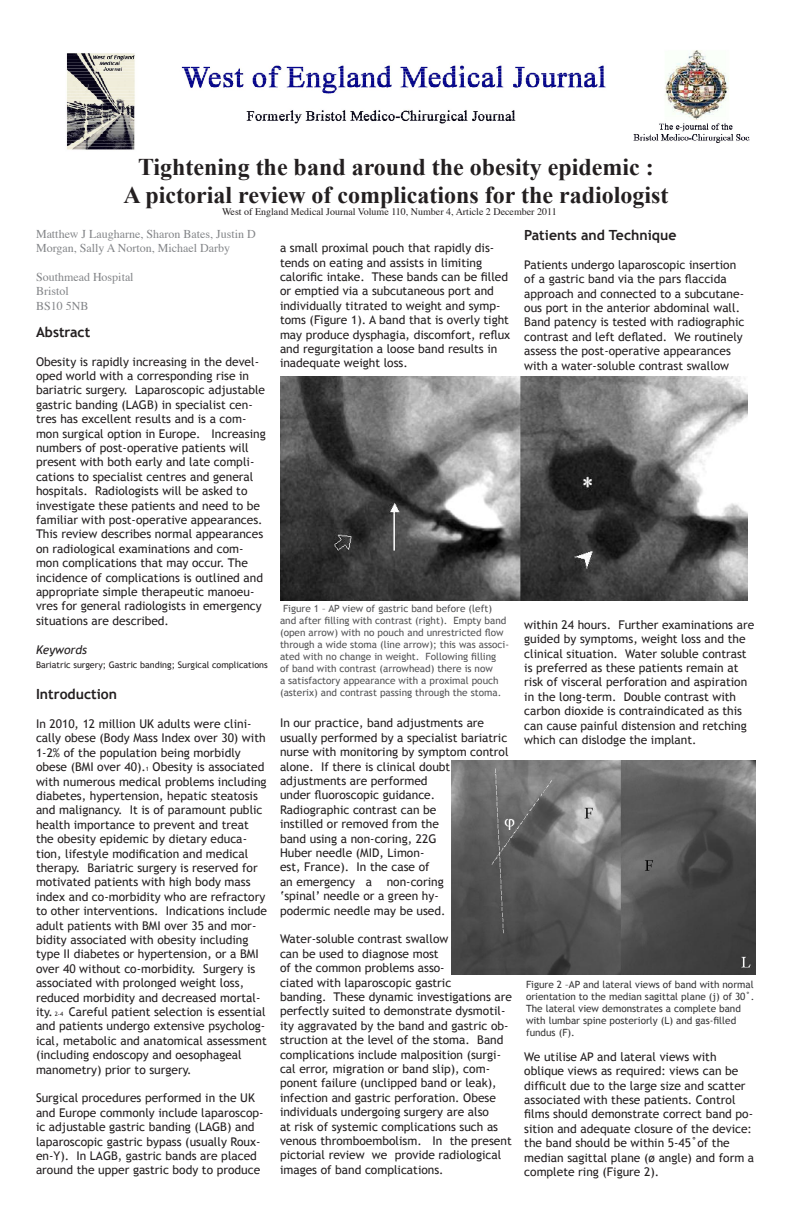
<style>
.page{position:relative;width:792px;height:1224px;background:#fff}
.page>*{position:absolute;margin:0;border:0;box-sizing:border-box;transform-origin:0 0}
.Main_text_paragraph{font:700 24px "Times New Roman";color:#231f20}
.Main_text_paragraph-2{font:700 14px "Trebuchet MS";color:#231f20}
.Main_text_paragraph-3{font:12px/14.4px "Trebuchet MS";color:#231f20}
.Main_text_paragraph-4{font:12px/14.4px "Times";color:#838588}
.Main_text_paragraph-5{font:italic 12px "Trebuchet MS";color:#231f20}
.Main_text_paragraph-6{font:10px/12px "Trebuchet MS";color:#545456}
.Main_text_paragraph-7{font:10px/12px "Trebuchet MS";color:#373738}
.Main_text_paragraph-8{font:10px "Times";color:#231f20}
.Main_text_paragraph-9{font:9px "Trebuchet MS";color:#231f20}
.s1{font-size:6px}
</style>
<div class="page">
<img style="left:66px;top:50px;width:684px;height:100px">
<img style="left:280px;top:376px;width:467px;height:224px">
<img style="left:452px;top:761px;width:304px;height:214px">
<p class="Main_text_paragraph" style="left:138px;top:153px;width:517px">Tightening the band around the obesity epidemic :</p>
<p class="Main_text_paragraph" style="left:123px;top:181px;width:547px">A pictorial review of complications for the radiologist</p>
<p class="Main_text_paragraph-3" style="left:280px;top:241px;width:232px">a small proximal pouch that rapidly dis&shy;tends on eating and assists in limiting calorific intake. These bands can be filled or emptied via a subcutaneous port and individually titrated to weight and symp&shy;toms (Figure 1). A band that is overly tight may produce dysphagia, discomfort, reflux and regurgitation a loose band results in inadequate weight loss.</p>
<p class="Main_text_paragraph-8" style="left:222px;top:203px;width:336px">West of England Medical Journal Volume 110, Number 4, Article 2 December 2011</p>
<p class="Main_text_paragraph-2" style="left:524px;top:226px;width:154px">Patients and Technique</p>
<p class="Main_text_paragraph-3" style="left:524px;top:258px;width:222px">Patients undergo laparoscopic insertion of a gastric band via the pars flaccida approach and connected to a subcutane&shy;ous port in the anterior abdominal wall.<br>Band patency is tested with radiographic contrast and left deflated. We routinely assess the post-operative appearances with a water-soluble contrast swallow</p>
<p class="Main_text_paragraph-4" style="left:36px;top:226px;width:221px">Matthew J Laugharne, Sharon Bates, Justin D<br>Morgan, Sally A Norton, Michael Darby</p>
<p class="Main_text_paragraph-4" style="left:36px;top:269px;width:99px">Southmead Hospital</p>
<p class="Main_text_paragraph-4" style="left:36px;top:283px;width:34px">Bristol</p>
<p class="Main_text_paragraph-4" style="left:36px;top:298px;width:54px">BS10 5NB</p>
<p class="Main_text_paragraph-2" style="left:36px;top:323px;width:56px">Abstract</p>
<p class="Main_text_paragraph-3" style="left:36px;top:354px;width:231px">Obesity is rapidly increasing in the devel&shy;oped world with a corresponding rise in bariatric surgery. Laparoscopic adjustable gastric banding (LAGB) in specialist cen&shy;tres has excellent results and is a com&shy;mon surgical option in Europe. Increasing numbers of post-operative patients will present with both early and late compli&shy;cations to specialist centres and general hospitals. Radiologists will be asked to investigate these patients and need to be familiar with post-operative appearances.<br>This review describes normal appearances on radiological examinations and com&shy;mon complications that may occur. The incidence of complications is outlined and appropriate simple therapeutic manoeu&shy;vres for general radiologists in emergency situations are described.</p>
<p class="Main_text_paragraph-5" style="left:36px;top:642px;width:53px">Keywords</p>
<p class="Main_text_paragraph-9" style="left:36px;top:660px;width:233px">Bariatric surgery; Gastric banding; Surgical complications</p>
<p class="Main_text_paragraph-2" style="left:36px;top:686px;width:83px">Introduction</p>
<p class="Main_text_paragraph-3" style="left:36px;top:717px;width:233px">In 2010, 12 million UK adults were clini&shy;cally obese (Body Mass Index over 30) with 1-2% of the population being morbidly obese (BMI over 40).<span class="s1">1</span> Obesity is associated with numerous medical problems including diabetes, hypertension, hepatic steatosis and malignancy. It is of paramount public health importance to prevent and treat the obesity epidemic by dietary educa&shy;tion, lifestyle modification and medical therapy. Bariatric surgery is reserved for motivated patients with high body mass index and co-morbidity who are refractory to other interventions. Indications include adult patients with BMI over 35 and mor&shy;bidity associated with obesity including type II diabetes or hypertension, or a BMI over 40 without co-morbidity. Surgery is associated with prolonged weight loss, reduced morbidity and decreased mortal&shy;ity. <span class="s1">2-4</span> Careful patient selection is essential and patients undergo extensive psycholog&shy;ical, metabolic and anatomical assessment (including endoscopy and oesophageal manometry) prior to surgery.</p>
<p class="Main_text_paragraph-3" style="left:36px;top:1091px;width:229px">Surgical procedures performed in the UK and Europe commonly include laparoscop&shy;ic adjustable gastric banding (LAGB) and laparoscopic gastric bypass (usually Roux&shy;en-Y). In LAGB, gastric bands are placed around the upper gastric body to produce</p>
<p class="Main_text_paragraph-6" style="left:280px;top:603px;width:231px;text-indent:3px">Figure 1 – AP view of gastric band before (left) and after filling with contrast (right). Empty band (open arrow) with no pouch and unrestricted flow through a wide stoma (line arrow); this was associ&shy;ated with no change in weight. Following filling<br>of band with contrast (arrowhead) there is now<br>a satisfactory appearance with a proximal pouch (asterix) and contrast passing through the stoma.</p>
<p class="Main_text_paragraph-3" style="left:524px;top:618px;width:232px">within 24 hours. Further examinations are guided by symptoms, weight loss and the clinical situation. Water soluble contrast is preferred as these patients remain at risk of visceral perforation and aspiration in the long-term. Double contrast with carbon dioxide is contraindicated as this can cause painful distension and retching which can dislodge the implant.</p>
<p class="Main_text_paragraph-3" style="left:280px;top:716px;width:230px">In our practice, band adjustments are usually performed by a specialist bariatric nurse with monitoring by symptom control alone. If there is clinical doubt adjustments are performed<br>under fluoroscopic guidance.<br>Radiographic contrast can be<br>instilled or removed from the<br>band using a non-coring, 22G<br>Huber needle (MID, Limon-<br>est, France). In the case of<br>an emergency a non-coring<br>‘spinal’ needle or a green hy-<br>podermic needle may be used.</p>
<p class="Main_text_paragraph-3" style="left:280px;top:932px;width:233px">Water-soluble contrast swallow<br>can be used to diagnose most<br>of the common problems asso-<br>ciated with laparoscopic gastric<br>banding. These dynamic investigations are perfectly suited to demonstrate dysmotil&shy;ity aggravated by the band and gastric ob&shy;struction at the level of the stoma. Band complications include malposition (surgi&shy;cal error, migration or band slip), com&shy;ponent failure (unclipped band or leak), infection and gastric perforation. Obese individuals undergoing surgery are also<br>at risk of systemic complications such as venous thromboembolism. In the present pictorial review we provide radiological images of band complications.</p>
<p class="Main_text_paragraph-7" style="left:526px;top:979px;width:230px">Figure 2 –AP and lateral views of band with normal orientation to the median sagittal plane (j) of 30˚.<br>The lateral view demonstrates a complete band with lumbar spine posteriorly (L) and gas-filled fundus (F).</p>
<p class="Main_text_paragraph-3" style="left:524px;top:1050px;width:231px">We utilise AP and lateral views with oblique views as required: views can be difficult due to the large size and scatter associated with these patients. Control films should demonstrate correct band po&shy;sition and adequate closure of the device: the band should be within 5-45˚of the median sagittal plane (ø angle) and form a complete ring (Figure 2).</p>
</div>
